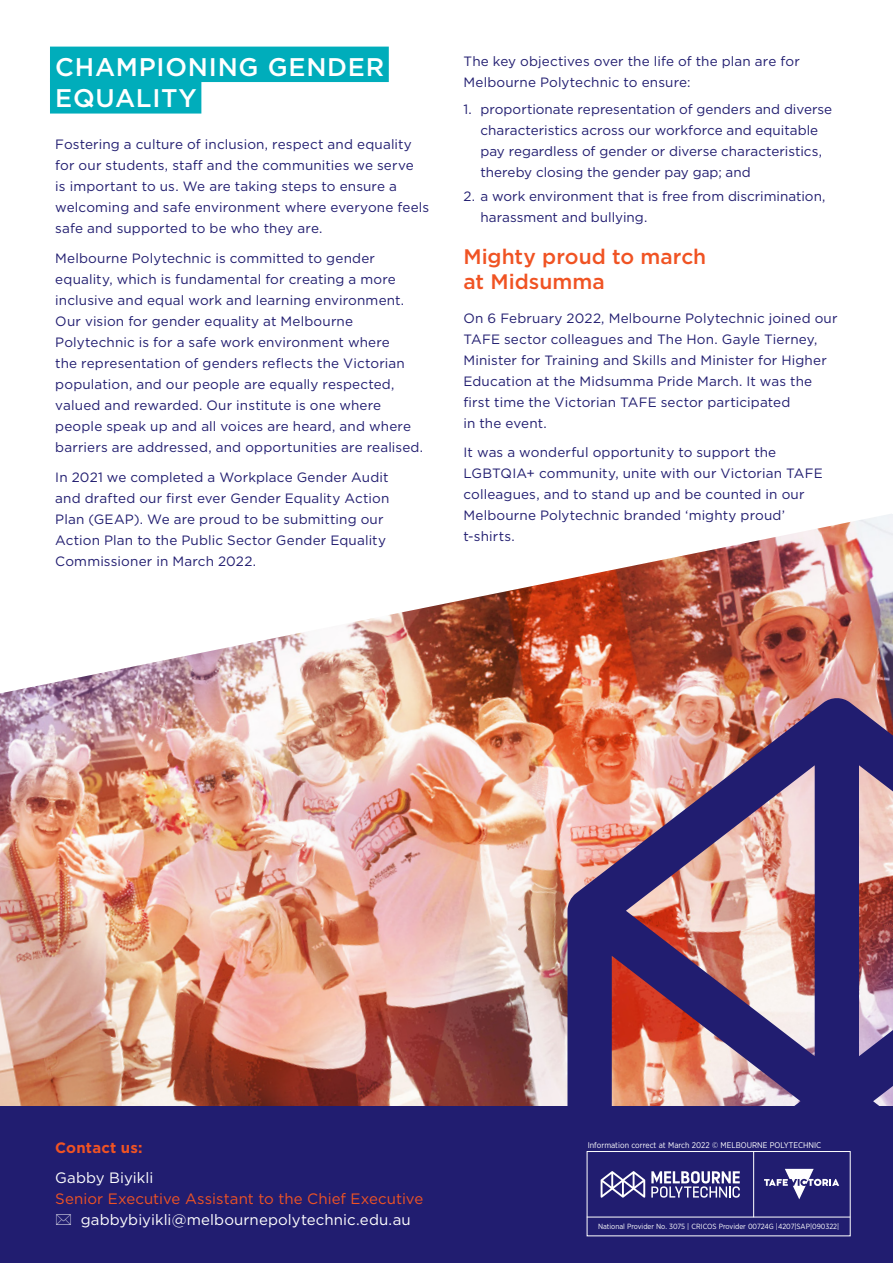
<style>
.page{position:relative;width:893px;height:1263px;background:#fff}
.page>*{position:absolute;margin:0;border:0;box-sizing:border-box;transform-origin:0 0}
._002_1_Page_Heading{font:500 25.5px "Gotham";letter-spacing:.03em;color:#fff}
._002_0_Section_Headi{font:500 21px/25.2px "Gotham";color:#f05323}
._004_0_Paragraph{font:15px "Gotham";letter-spacing:.005em;color:#fff}
._004_0_Paragraph-2{font:15px "Gotham";color:#f05323}
._004_0_Paragraph-3{font:700 15px "Gotham";letter-spacing:.01em;color:#f05323}
._004_0_Paragraph-4{font:13.5px/21px "Gotham";letter-spacing:.01em;color:#211d70}
.t1{font:8.25px "Gotham Narrow";color:#fff}
.t2{font:7.5px "Gotham Narrow";color:#fff}
</style>
<div class="page">
<img style="left:0;top:514px;width:893px;height:592px">
<img style="left:567px;top:697px;width:326px;height:409px">
<div style="left:0;top:1106px;width:893px;height:157px;background:#211d70"></div>
<div style="left:50px;top:47px;width:339px;height:35px;background:#00adbb"></div>
<div style="left:50px;top:78px;width:151px;height:36px;background:#00adbb"></div>
<div style="left:587px;top:1151px;width:263px;height:85px;border:1px solid #fff"></div>
<hr style="left:753px;top:1151px;width:1px;height:66px;background:#fff">
<hr style="left:587px;top:1217px;width:263px;height:1px;background:#fff">
<svg style="left:651px;top:1171px;width:89px;height:27px"></svg>
<svg style="left:601px;top:1171px;width:44px;height:27px"></svg>
<svg style="left:764px;top:1169px;width:75px;height:30px"></svg>
<p class="_002_1_Page_Heading" style="left:55px;top:50px;width:330px">CHAMPIONING GENDER</p>
<p class="_002_1_Page_Heading" style="left:55px;top:81px;width:143px">EQUALITY</p>
<p class="_004_0_Paragraph-4" style="left:55px;top:134px;width:376px">Fostering a culture of inclusion, respect and equality for our students, staff and the communities we serve<br>is important to us. We are taking steps to ensure a welcoming and safe environment where everyone feels safe and supported to be who they are.</p>
<p class="_004_0_Paragraph-4" style="left:55px;top:247px;width:369px">Melbourne Polytechnic is committed to gender equality, which is fundamental for creating a more inclusive and equal work and learning environment.<br>Our vision for gender equality at Melbourne Polytechnic is for a safe work environment where<br>the representation of genders reflects the Victorian population, and our people are equally respected, valued and rewarded. Our institute is one where people speak up and all voices are heard, and where barriers are addressed, and opportunities are realised.</p>
<p class="_004_0_Paragraph-4" style="left:55px;top:466px;width:336px">In 2021 we completed a Workplace Gender Audit and drafted our first ever Gender Equality Action Plan (GEAP). We are proud to be submitting our Action Plan to the Public Sector Gender Equality Commissioner in March 2022.</p>
<p class="_004_0_Paragraph-4" style="left:463px;top:51px;width:338px">The key objectives over the life of the plan are for<br>Melbourne Polytechnic to ensure:</p>
<p class="_004_0_Paragraph-4" style="left:480px;top:99px;width:353px;text-indent:-17px">1. proportionate representation of genders and diverse characteristics across our workforce and equitable pay regardless of gender or diverse characteristics, thereby closing the gender pay gap; and</p>
<p class="_004_0_Paragraph-4" style="left:480px;top:185px;width:347px;text-indent:-17px">2. a work environment that is free from discrimination, harassment and bullying.</p>
<p class="_002_0_Section_Headi" style="left:463px;top:243px;width:244px">Mighty proud to march at Midsumma</p>
<p class="_004_0_Paragraph-4" style="left:463px;top:307px;width:376px">On 6 February 2022, Melbourne Polytechnic joined our TAFE sector colleagues and The Hon. Gayle Tierney, Minister for Training and Skills and Minister for Higher Education at the Midsumma Pride March. It was the first time the Victorian TAFE sector participated<br>in the event.</p>
<p class="_004_0_Paragraph-4" style="left:463px;top:442px;width:361px">It was a wonderful opportunity to support the LGBTQIA+ community, unite with our Victorian TAFE colleagues, and to stand up and be counted in our Melbourne Polytechnic branded ‘mighty proud’ t-shirts.</p>
<p class="_004_0_Paragraph-3" style="left:55px;top:1138px;width:89px">Contact us:</p>
<p class="_004_0_Paragraph" style="left:55px;top:1168px;width:100px">Gabby Biyikli</p>
<p class="_004_0_Paragraph-2" style="left:55px;top:1189px;width:369px">Senior Executive Assistant to the Chief Executive</p>
<p class="_004_0_Paragraph" style="left:81px;top:1210px;width:331px">gabbybiyikli@melbournepolytechnic.edu.au</p>
<p class="t1" style="left:588px;top:1140px;width:235px">Information correct at March 2022 © MELBOURNE POLYTECHNIC</p>
<p class="t2" style="left:598px;top:1222px;width:243px">National Provider No. 3075 | CRICOS Provider 00724G |4207|SAP|090322|</p>
</div>
